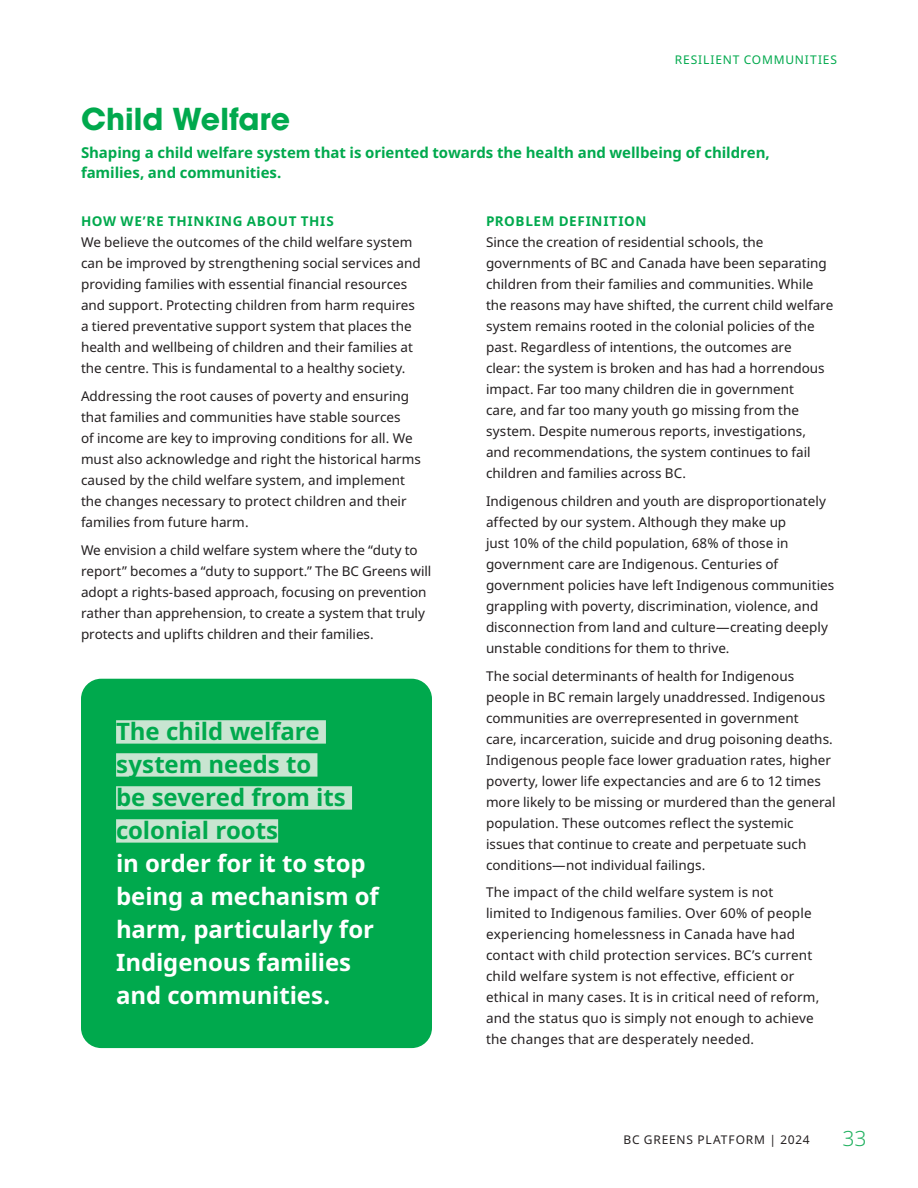
<style>
.page{position:relative;width:918px;height:1188px;background:#fff}
.page>*{position:absolute;margin:0;border:0;box-sizing:border-box;transform-origin:0 0}
.H2_-_Page_titles{font:700 30px "ITC Avant Garde Pro";color:#00a94d}
.H2_-_Page_titles-2{font:700 24px/33px "BC Sans";letter-spacing:-.005em;color:#fff}
.t1{font:300 21px "BC Sans";color:#23b261}
.Vision_Statements{font:700 15px/19.5px "BC Sans";letter-spacing:-.005em;color:#00a94d}
.Body{font:13.5px/21px "BC Sans";color:#231f20}
.H4_-_Section_titles{font:700 13.5px "BC Sans";letter-spacing:.05em;color:#00a94d}
.t2{font:12px "BC Sans";letter-spacing:.065em;color:#231f20}
.t3{font:12px "BC Sans";letter-spacing:.065em;color:#00a94d}
.s1{color:#00a94d}
</style>
<div class="page">
<div style="left:81px;top:679px;width:351px;height:369px;background:#00a94d;border-radius:20px"></div>
<div style="left:116px;top:720px;width:210px;height:24px;background:#c8e5d1"></div>
<div style="left:116px;top:753px;width:201px;height:24px;background:#c8e5d1"></div>
<div style="left:116px;top:786px;width:236px;height:24px;background:#c8e5d1"></div>
<div style="left:116px;top:819px;width:162px;height:24px;background:#c8e5d1"></div>
<p class="H2_-_Page_titles" style="left:81px;top:99px;width:211px">Child Welfare</p>
<p class="t3" style="left:675px;top:52px;width:164px">RESILIENT COMMUNITIES</p>
<p class="Vision_Statements" style="left:81px;top:143px;width:690px">Shaping a child welfare system that is oriented towards the health and wellbeing of children, families, and communities.</p>
<p class="H4_-_Section_titles" style="left:81px;top:212px;width:254px">HOW WE’RE THINKING ABOUT THIS</p>
<p class="Body" style="left:81px;top:232px;width:341px">We believe the outcomes of the child welfare system can be improved by strengthening social services and providing families with essential financial resources and support. Protecting children from harm requires a tiered preventative support system that places the health and wellbeing of children and their families at the centre. This is fundamental to a healthy society.</p>
<p class="Body" style="left:81px;top:386px;width:342px">Addressing the root causes of poverty and ensuring that families and communities have stable sources<br>of income are key to improving conditions for all. We must also acknowledge and right the historical harms caused by the child welfare system, and implement the changes necessary to protect children and their families from future harm.</p>
<p class="Body" style="left:81px;top:540px;width:352px">We envision a child welfare system where the “duty to report” becomes a “duty to support.” The BC Greens will adopt a rights-based approach, focusing on prevention rather than apprehension, to create a system that truly protects and uplifts children and their families.</p>
<p class="H4_-_Section_titles" style="left:486px;top:212px;width:162px">PROBLEM DEFINITION</p>
<p class="Body" style="left:486px;top:232px;width:349px">Since the creation of residential schools, the governments of BC and Canada have been separating children from their families and communities. While the reasons may have shifted, the current child welfare system remains rooted in the colonial policies of the past. Regardless of intentions, the outcomes are<br>clear: the system is broken and has had a horrendous impact. Far too many children die in government<br>care, and far too many youth go missing from the system. Despite numerous reports, investigations, and recommendations, the system continues to fail children and families across BC.</p>
<p class="Body" style="left:486px;top:491px;width:350px">Indigenous children and youth are disproportionately affected by our system. Although they make up<br>just 10% of the child population, 68% of those in government care are Indigenous. Centuries of government policies have left Indigenous communities grappling with poverty, discrimination, violence, and disconnection from land and culture—creating deeply unstable conditions for them to thrive.</p>
<p class="Body" style="left:486px;top:666px;width:351px">The social determinants of health for Indigenous people in BC remain largely unaddressed. Indigenous communities are overrepresented in government<br>care, incarceration, suicide and drug poisoning deaths.<br>Indigenous people face lower graduation rates, higher poverty, lower life expectancies and are 6 to 12 times more likely to be missing or murdered than the general population. These outcomes reflect the systemic issues that continue to create and perpetuate such conditions—not individual failings.</p>
<p class="Body" style="left:486px;top:882px;width:335px">The impact of the child welfare system is not limited to Indigenous families. Over 60% of people experiencing homelessness in Canada have had contact with child protection services. BC’s current child welfare system is not effective, efficient or ethical in many cases. It is in critical need of reform, and the status quo is simply not enough to achieve the changes that are desperately needed.</p>
<p class="H2_-_Page_titles-2" style="left:116px;top:716px;width:264px"><span class="s1">The child welfare system needs to<br>be severed from its colonial roots<br></span>in order for it to stop being a mechanism of harm, particularly for<br>Indigenous families and communities.</p>
<p class="t2" style="left:623px;top:1131px;width:188px">BC GREENS PLATFORM | 2024</p>
<h3 class="t1" style="left:843px;top:1124px;width:25px">33</h3>
</div>
